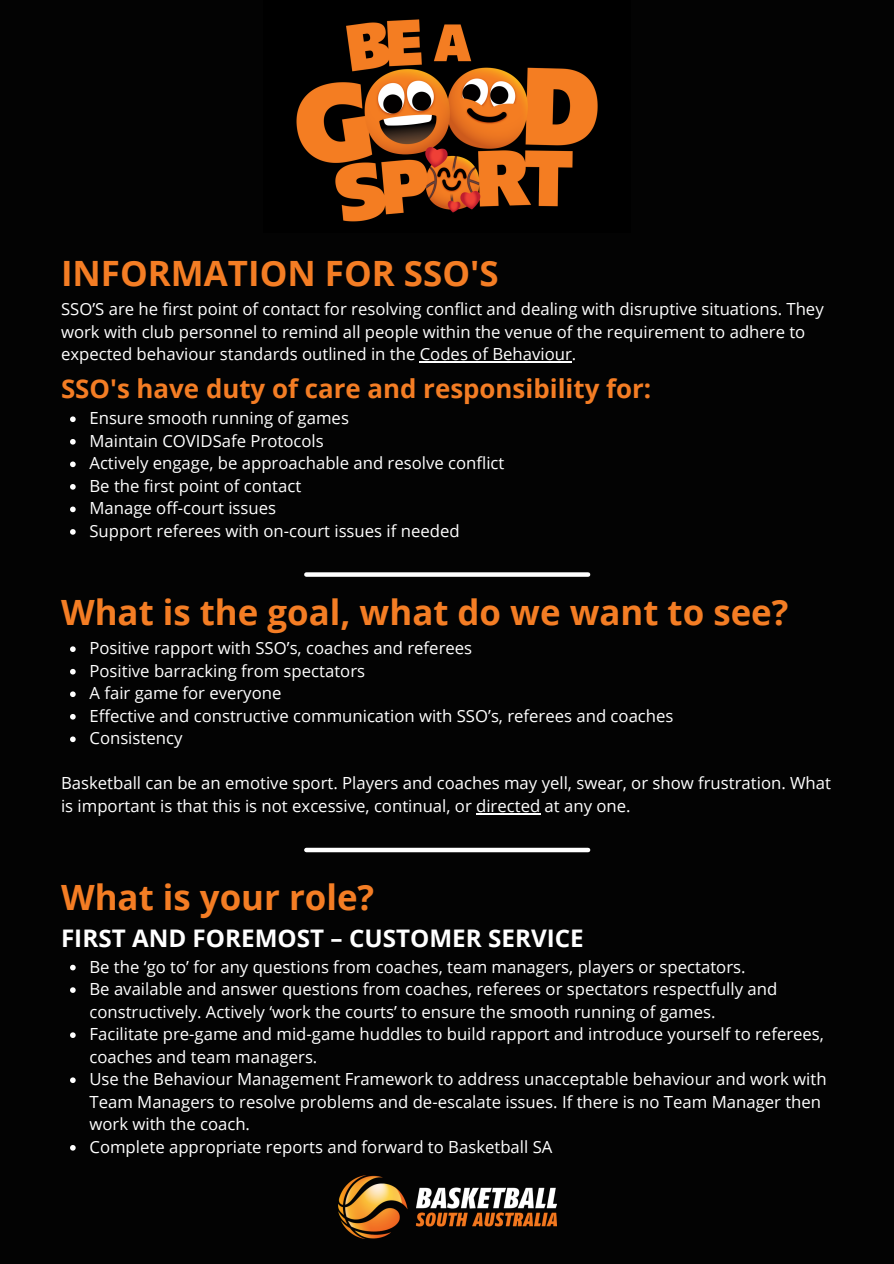
<style>
.page{position:relative;width:894px;height:1264px;background:#fff}
.page>*{position:absolute;margin:0;border:0;box-sizing:border-box;transform-origin:0 0}
.t1{font:700 34.95px "Open Sans";color:#f47d24}
.t2{font:700 34.8px "Open Sans";color:#f47d24}
.t3{font:700 25.8px "Open Sans";color:#f47d24}
.t4{font:700 24.15px "Open Sans";color:#fff}
.t5{font:16.65px/22.5px "Open Sans";color:#fff}
</style>
<div class="page">
<div style="left:0;top:0;width:893px;height:1263px;background:#030303"></div>
<img style="left:296px;top:19px;width:302px;height:203px">
<div style="left:306px;top:572px;width:282px;height:5px;background:#fff"></div>
<img style="left:338px;top:1175px;width:218px;height:63px">
<hr style="left:419px;top:361px;width:152px;height:1px;background:#fff">
<svg style="left:70px;top:646px;width:6px;height:6px"></svg>
<svg style="left:70px;top:669px;width:6px;height:5px"></svg>
<svg style="left:70px;top:691px;width:6px;height:6px"></svg>
<svg style="left:70px;top:714px;width:6px;height:5px"></svg>
<svg style="left:70px;top:736px;width:6px;height:6px"></svg>
<hr style="left:476px;top:813px;width:64px;height:1px;background:#fff">
<svg style="left:70px;top:964px;width:6px;height:6px"></svg>
<svg style="left:70px;top:987px;width:6px;height:5px"></svg>
<svg style="left:70px;top:1032px;width:6px;height:5px"></svg>
<svg style="left:70px;top:1077px;width:6px;height:6px"></svg>
<svg style="left:70px;top:1145px;width:6px;height:5px"></svg>
<div style="left:306px;top:847px;width:282px;height:5px;background:#fff"></div>
<svg style="left:70px;top:416px;width:6px;height:6px"></svg>
<svg style="left:70px;top:439px;width:6px;height:5px"></svg>
<svg style="left:70px;top:461px;width:6px;height:6px"></svg>
<svg style="left:70px;top:484px;width:6px;height:5px"></svg>
<svg style="left:70px;top:506px;width:6px;height:6px"></svg>
<svg style="left:70px;top:529px;width:6px;height:5px"></svg>
<p class="t1" style="left:61px;top:248px;width:439px">INFORMATION FOR SSO'S</p>
<p class="t5" style="left:61px;top:297px;width:764px">SSO’S are he first point of contact for resolving conflict and dealing with disruptive situations. They work with club personnel to remind all people within the venue of the requirement to adhere to expected behaviour standards outlined in the Codes of Behaviour.</p>
<p class="t3" style="left:61px;top:371px;width:591px">SSO's have duty of care and responsibility for:</p>
<p class="t5" style="left:89px;top:406px;width:261px">Ensure smooth running of games</p>
<p class="t5" style="left:89px;top:429px;width:236px">Maintain COVIDSafe Protocols</p>
<p class="t5" style="left:89px;top:451px;width:416px">Actively engage, be approachable and resolve conflict</p>
<p class="t5" style="left:89px;top:474px;width:213px">Be the first point of contact</p>
<p class="t5" style="left:89px;top:496px;width:188px">Manage off-court issues</p>
<p class="t5" style="left:89px;top:519px;width:371px">Support referees with on-court issues if needed</p>
<p class="t2" style="left:61px;top:587px;width:728px">What is the goal, what do we want to see?</p>
<p class="t5" style="left:89px;top:636px;width:384px">Positive rapport with SSO’s, coaches and referees</p>
<p class="t5" style="left:89px;top:659px;width:277px">Positive barracking from spectators</p>
<p class="t5" style="left:89px;top:681px;width:193px">A fair game for everyone</p>
<p class="t5" style="left:89px;top:704px;width:585px">Effective and constructive communication with SSO’s, referees and coaches</p>
<p class="t5" style="left:89px;top:726px;width:94px">Consistency</p>
<p class="t5" style="left:61px;top:771px;width:771px">Basketball can be an emotive sport. Players and coaches may yell, swear, or show frustration. What is important is that this is not excessive, continual, or directed at any one.</p>
<p class="t2" style="left:61px;top:872px;width:314px">What is your role?</p>
<p class="t4" style="left:61px;top:920px;width:524px">FIRST AND FOREMOST – CUSTOMER SERVICE</p>
<p class="t5" style="left:89px;top:954px;width:657px">Be the ‘go to’ for any questions from coaches, team managers, players or spectators.</p>
<p class="t5" style="left:89px;top:977px;width:689px">Be available and answer questions from coaches, referees or spectators respectfully and constructively. Actively ‘work the courts’ to ensure the smooth running of games.</p>
<p class="t5" style="left:89px;top:1022px;width:735px">Facilitate pre-game and mid-game huddles to build rapport and introduce yourself to referees, coaches and team managers.</p>
<p class="t5" style="left:89px;top:1067px;width:738px">Use the Behaviour Management Framework to address unacceptable behaviour and work with<br>Team Managers to resolve problems and de-escalate issues. If there is no Team Manager then work with the coach.</p>
<p class="t5" style="left:89px;top:1135px;width:464px">Complete appropriate reports and forward to Basketball SA</p>
</div>
